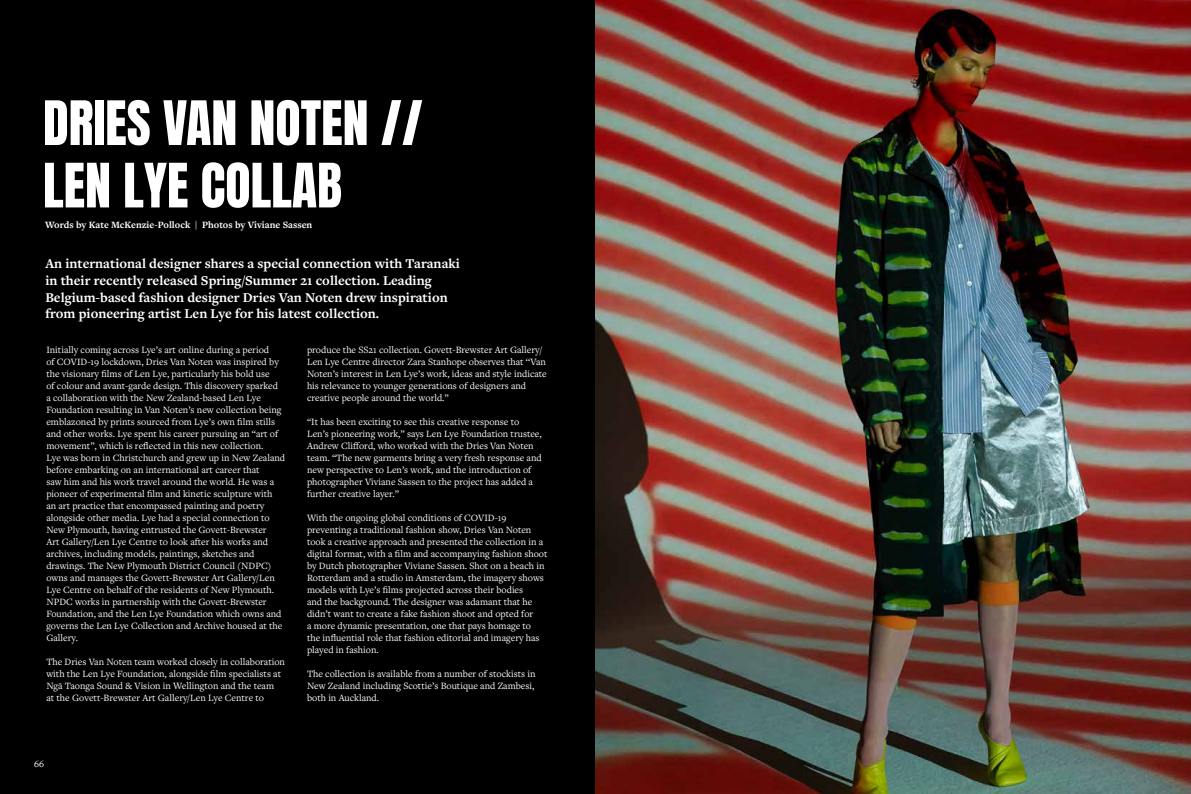
<style>
.page{position:relative;width:1191px;height:794px;background:#fff}
.page>*{position:absolute;margin:0;border:0;box-sizing:border-box;transform-origin:0 0}
.t1{font:52px/62.4px "Anton";color:#fff}
.t2{font:700 14px/16.8px "Freight Text Pro";color:#fff}
.t3{font:10px/12px "Freight Text Pro";color:#fff}
.t4{font:700 10px "Freight Text Pro";color:#fff}
</style>
<div class="page">
<div style="left:0;top:0;width:595px;height:794px;background:#000"></div>
<img style="left:595px;top:0;width:596px;height:794px">
<h1 class="t1" style="left:43px;top:96px;width:381px">DRIES VAN NOTEN //<br>LEN LYE COLLAB</h1>
<p class="t4" style="left:45px;top:218px;width:268px">Words by Kate McKenzie-Pollock | Photos by Viviane Sassen</p>
<p class="t2" style="left:45px;top:254px;width:416px">An international designer shares a special connection with Taranaki in their recently released Spring/Summer 21 collection. Leading Belgium-based fashion designer Dries Van Noten drew inspiration from pioneering artist Len Lye for his latest collection.</p>
<p class="t3" style="left:46px;top:344px;width:240px">Initially coming across Lye’s art online during a period<br>of COVID-19 lockdown, Dries Van Noten was inspired by the visionary films of Len Lye, particularly his bold use<br>of colour and avant-garde design. This discovery sparked<br>a collaboration with the New Zealand-based Len Lye Foundation resulting in Van Noten’s new collection being emblazoned by prints sourced from Lye’s own film stills and other works. Lye spent his career pursuing an “art of movement”, which is reflected in this new collection.<br>Lye was born in Christchurch and grew up in New Zealand before embarking on an international art career that<br>saw him and his work travel around the world. He was a pioneer of experimental film and kinetic sculpture with<br>an art practice that encompassed painting and poetry alongside other media. Lye had a special connection to New Plymouth, having entrusted the Govett-Brewster<br>Art Gallery/Len Lye Centre to look after his works and archives, including models, paintings, sketches and drawings. The New Plymouth District Council (NDPC) owns and manages the Govett-Brewster Art Gallery/Len Lye Centre on behalf of the residents of New Plymouth.<br>NPDC works in partnership with the Govett-Brewster Foundation, and the Len Lye Foundation which owns and governs the Len Lye Collection and Archive housed at the Gallery.</p>
<p class="t3" style="left:46px;top:656px;width:240px">The Dries Van Noten team worked closely in collaboration with the Len Lye Foundation, alongside film specialists at Ngā Taonga Sound &amp; Vision in Wellington and the team<br>at the Govett-Brewster Art Gallery/Len Lye Centre to</p>
<p class="t3" style="left:307px;top:344px;width:241px">produce the SS21 collection. Govett-Brewster Art Gallery/ Len Lye Centre director Zara Stanhope observes that ‘‘Van Noten’s interest in Len Lye’s work, ideas and style indicate his relevance to younger generations of designers and creative people around the world.”</p>
<p class="t3" style="left:307px;top:416px;width:236px">“It has been exciting to see this creative response to Len’s pioneering work,” says Len Lye Foundation trustee, Andrew Clifford, who worked with the Dries Van Noten team. “The new garments bring a very fresh response and new perspective to Len’s work, and the introduction of photographer Viviane Sassen to the project has added a further creative layer.”</p>
<p class="t3" style="left:307px;top:512px;width:242px">With the ongoing global conditions of COVID-19 preventing a traditional fashion show, Dries Van Noten took a creative approach and presented the collection in a digital format, with a film and accompanying fashion shoot by Dutch photographer Viviane Sassen. Shot on a beach in Rotterdam and a studio in Amsterdam, the imagery shows models with Lye’s films projected across their bodies<br>and the background. The designer was adamant that he didn’t want to create a fake fashion shoot and opted for<br>a more dynamic presentation, one that pays homage to<br>the influential role that fashion editorial and imagery has played in fashion.</p>
<p class="t3" style="left:307px;top:668px;width:230px;text-align:justify">The collection is available from a number of stockists in New Zealand including Scottie’s Boutique and Zambesi, both in Auckland.</p>
<p class="t3" style="left:34px;top:757px;width:11px">66</p>
</div>
